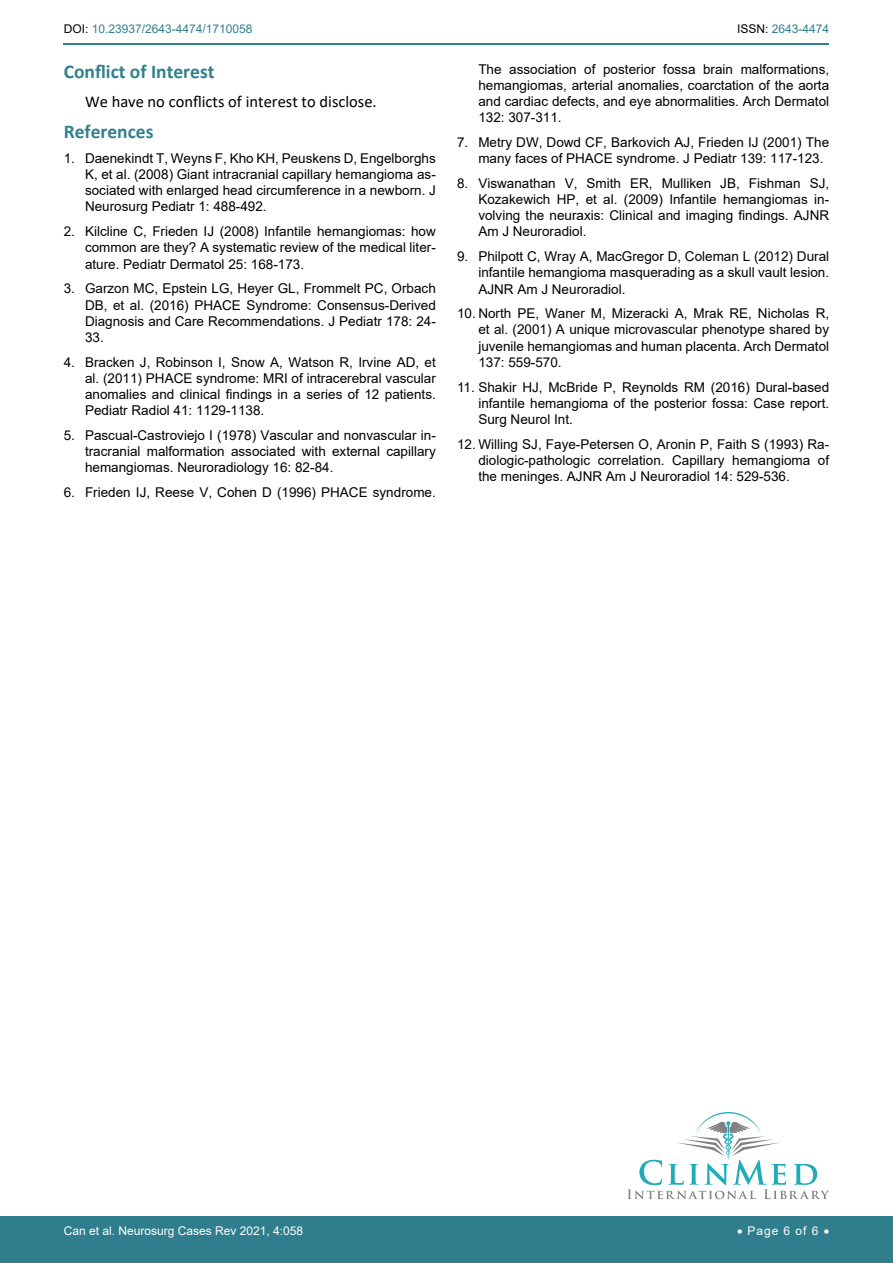
<style>
.page{position:relative;width:893px;height:1263px;background:#fff}
.page>*{position:absolute;margin:0;border:0;box-sizing:border-box;transform-origin:0 0}
.t1{font:700 19.5px "Calibri";color:#30808d}
.t2{font:16.5px "Calibri";color:#000}
.t3{font:13.5px/16.2px "Arial";color:#000;text-align:justify}
.t4{font:12px "Arial";color:#fff}
.t5{font:12px "Arial";color:#30808d}
.s1{color:#000}
</style>
<div class="page">
<hr style="left:64px;top:43px;width:765px;height:2px;background:#30808d">
<div style="left:0;top:1217px;width:893px;height:46px;background:#307d8d"></div>
<svg style="left:627px;top:1112px;width:202px;height:87px"></svg>
<p class="t5" style="left:64px;top:20px;width:190px"><span class="s1">DOI:</span> 10.23937/2643-4474/1710058</p>
<p class="t5" style="left:737px;top:20px;width:94px"><span class="s1">ISSN:</span> 2643-4474</p>
<h1 class="t1" style="left:64px;top:58px;width:152px">Conflict of Interest</h1>
<p class="t2" style="left:85px;top:90px;width:293px">We have no conflicts of interest to disclose.</p>
<h1 class="t1" style="left:64px;top:118px;width:91px">References</h1>
<p class="t3" style="left:85px;top:150px;width:352px;text-indent:-21px">1. Daenekindt T, Weyns F, Kho KH, Peuskens D, Engelborghs K, et al. (2008) Giant intracranial capillary hemangioma as&shy;sociated with enlarged head circumference in a newborn. J Neurosurg Pediatr 1: 488-492.</p>
<p class="t3" style="left:85px;top:223px;width:352px;text-indent:-21px">2. Kilcline C, Frieden IJ (2008) Infantile hemangiomas: how common are they? A systematic review of the medical liter&shy;ature. Pediatr Dermatol 25: 168-173.</p>
<p class="t3" style="left:85px;top:280px;width:352px;text-indent:-21px">3. Garzon MC, Epstein LG, Heyer GL, Frommelt PC, Orbach DB, et al. (2016) PHACE Syndrome: Consensus-Derived Diagnosis and Care Recommendations. J Pediatr 178: 24- 33.</p>
<p class="t3" style="left:85px;top:354px;width:352px;text-indent:-21px">4. Bracken J, Robinson I, Snow A, Watson R, Irvine AD, et al. (2011) PHACE syndrome: MRI of intracerebral vascular anomalies and clinical findings in a series of 12 patients.<br>Pediatr Radiol 41: 1129-1138.</p>
<p class="t3" style="left:85px;top:427px;width:352px;text-indent:-21px">5. Pascual-Castroviejo I (1978) Vascular and nonvascular in&shy;tracranial malformation associated with external capillary hemangiomas. Neuroradiology 16: 82-84.</p>
<p class="t3" style="left:64px;top:484px;width:374px">6. Frieden IJ, Reese V, Cohen D (1996) PHACE syndrome.</p>
<p class="t3" style="left:478px;top:61px;width:352px">The association of posterior fossa brain malformations, hemangiomas, arterial anomalies, coarctation of the aorta and cardiac defects, and eye abnormalities. Arch Dermatol 132: 307-311.</p>
<p class="t3" style="left:478px;top:134px;width:352px;text-indent:-21px">7. Metry DW, Dowd CF, Barkovich AJ, Frieden IJ (2001) The many faces of PHACE syndrome. J Pediatr 139: 117-123.</p>
<p class="t3" style="left:478px;top:175px;width:352px;text-indent:-21px">8. Viswanathan V, Smith ER, Mulliken JB, Fishman SJ, Kozakewich HP, et al. (2009) Infantile hemangiomas in&shy;volving the neuraxis: Clinical and imaging findings. AJNR Am J Neuroradiol.</p>
<p class="t3" style="left:478px;top:248px;width:352px;text-indent:-21px">9. Philpott C, Wray A, MacGregor D, Coleman L (2012) Dural infantile hemangioma masquerading as a skull vault lesion.<br>AJNR Am J Neuroradiol.</p>
<p class="t3" style="left:478px;top:305px;width:352px;text-indent:-21px">10. North PE, Waner M, Mizeracki A, Mrak RE, Nicholas R, et al. (2001) A unique microvascular phenotype shared by juvenile hemangiomas and human placenta. Arch Dermatol 137: 559-570.</p>
<p class="t3" style="left:478px;top:379px;width:352px;text-indent:-21px">11. Shakir HJ, McBride P, Reynolds RM (2016) Dural-based infantile hemangioma of the posterior fossa: Case report.<br>Surg Neurol Int.</p>
<p class="t3" style="left:478px;top:436px;width:352px;text-indent:-21px">12. Willing SJ, Faye-Petersen O, Aronin P, Faith S (1993) Ra&shy;diologic-pathologic correlation. Capillary hemangioma of the meninges. AJNR Am J Neuroradiol 14: 529-536.</p>
<p class="t4" style="left:64px;top:1223px;width:241px">Can et al. Neurosurg Cases Rev 2021, 4:058</p>
<p class="t4" style="left:737px;top:1223px;width:94px">• Page 6 of 6 •</p>
</div>
